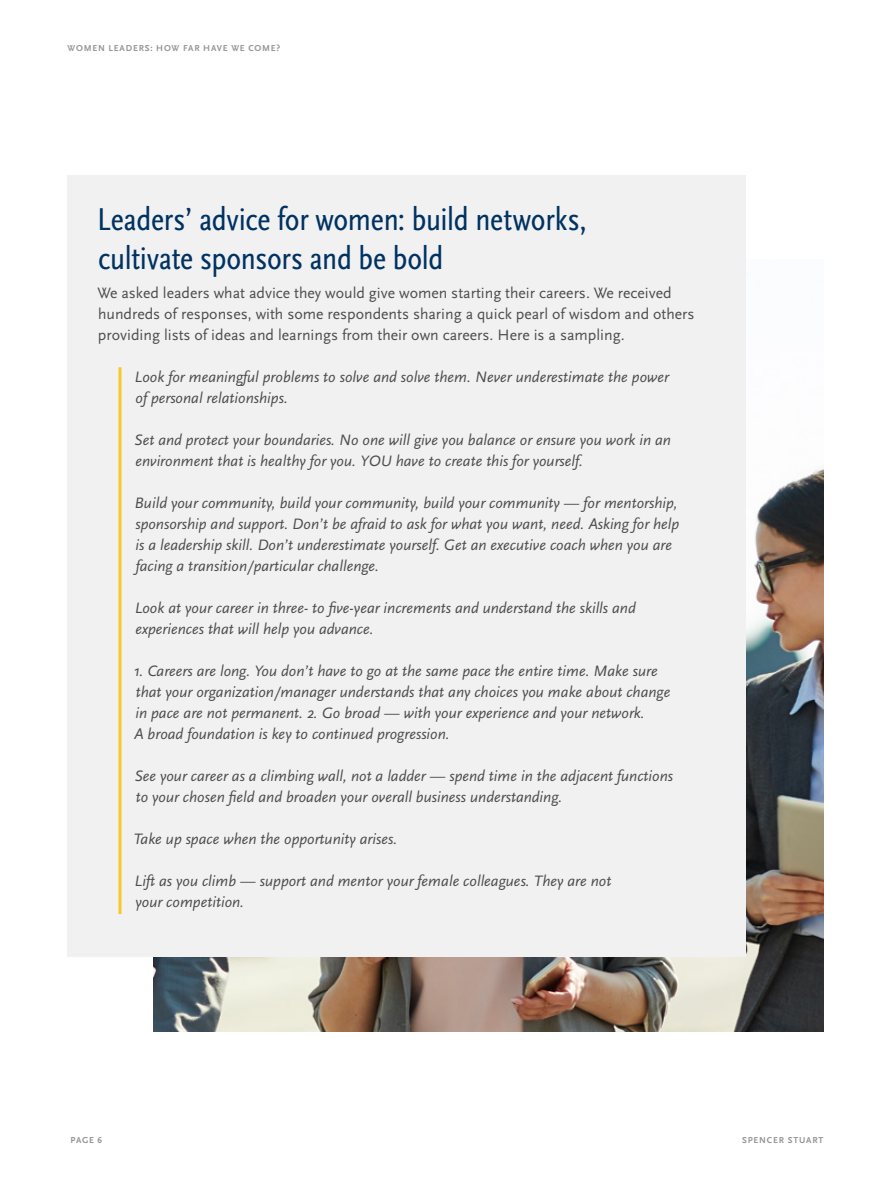
<style>
.page{position:relative;width:891px;height:1188px;background:#fff}
.page>*{position:absolute;margin:0;border:0;box-sizing:border-box;transform-origin:0 0}
.t1{font:condensed 33px/39.6px "Scala Sans Pro";letter-spacing:-.01em;color:#003262}
.t2{font:italic 15.75px/21px "Scala Sans Pro";color:#4d4d4f}
.t3{font:15.75px/21px "Scala Sans Pro";color:#4d4d4f}
.t4{font:700 9px "Scala Sans Pro";letter-spacing:.09em;color:#939598}
</style>
<div class="page">
<img style="left:153px;top:466px;width:671px;height:566px">
<div style="left:68px;top:176px;width:678px;height:781px;background:#f1f1f2"></div>
<svg style="left:118px;top:367px;width:4px;height:547px;background:#f7d258"></svg>
<p class="t4" style="left:68px;top:43px;width:214px">WOMEN LEADERS: HOW FAR HAVE WE COME?</p>
<h1 class="t1" style="left:97px;top:199px;width:491px">Leaders’ advice for women: build networks, cultivate sponsors and be bold</h1>
<p class="t3" style="left:97px;top:282px;width:599px">We asked leaders what advice they would give women starting their careers. We received hundreds of responses, with some respondents sharing a quick pearl of wisdom and others providing lists of ideas and learnings from their own careers. Here is a sampling.</p>
<p class="t2" style="left:135px;top:366px;width:536px">Look for meaningful problems to solve and solve them. Never underestimate the power of personal relationships.</p>
<p class="t2" style="left:134px;top:429px;width:538px">Set and protect your boundaries. No one will give you balance or ensure you work in an environment that is healthy for you. YOU have to create this for yourself.</p>
<p class="t2" style="left:135px;top:492px;width:546px">Build your community, build your community, build your community — for mentorship, sponsorship and support. Don’t be afraid to ask for what you want, need. Asking for help is a leadership skill. Don’t underestimate yourself. Get an executive coach when you are facing a transition/particular challenge.</p>
<p class="t2" style="left:135px;top:597px;width:503px">Look at your career in three- to five-year increments and understand the skills and experiences that will help you advance.</p>
<p class="t2" style="left:134px;top:660px;width:538px">1. Careers are long. You don’t have to go at the same pace the entire time. Make sure that your organization/manager understands that any choices you make about change in pace are not permanent. 2. Go broad — with your experience and your network.<br>A broad foundation is key to continued progression.</p>
<p class="t2" style="left:134px;top:765px;width:540px">See your career as a climbing wall, not a ladder — spend time in the adjacent functions to your chosen field and broaden your overall business understanding.</p>
<p class="t2" style="left:134px;top:828px;width:265px">Take up space when the opportunity arises.</p>
<p class="t2" style="left:135px;top:870px;width:478px">Lift as you climb — support and mentor your female colleagues. They are not your competition.</p>
<p class="t4" style="left:70px;top:1135px;width:33px">PAGE 6</p>
<p class="t4" style="left:742px;top:1135px;width:83px">SPENCER STUART</p>
</div>
